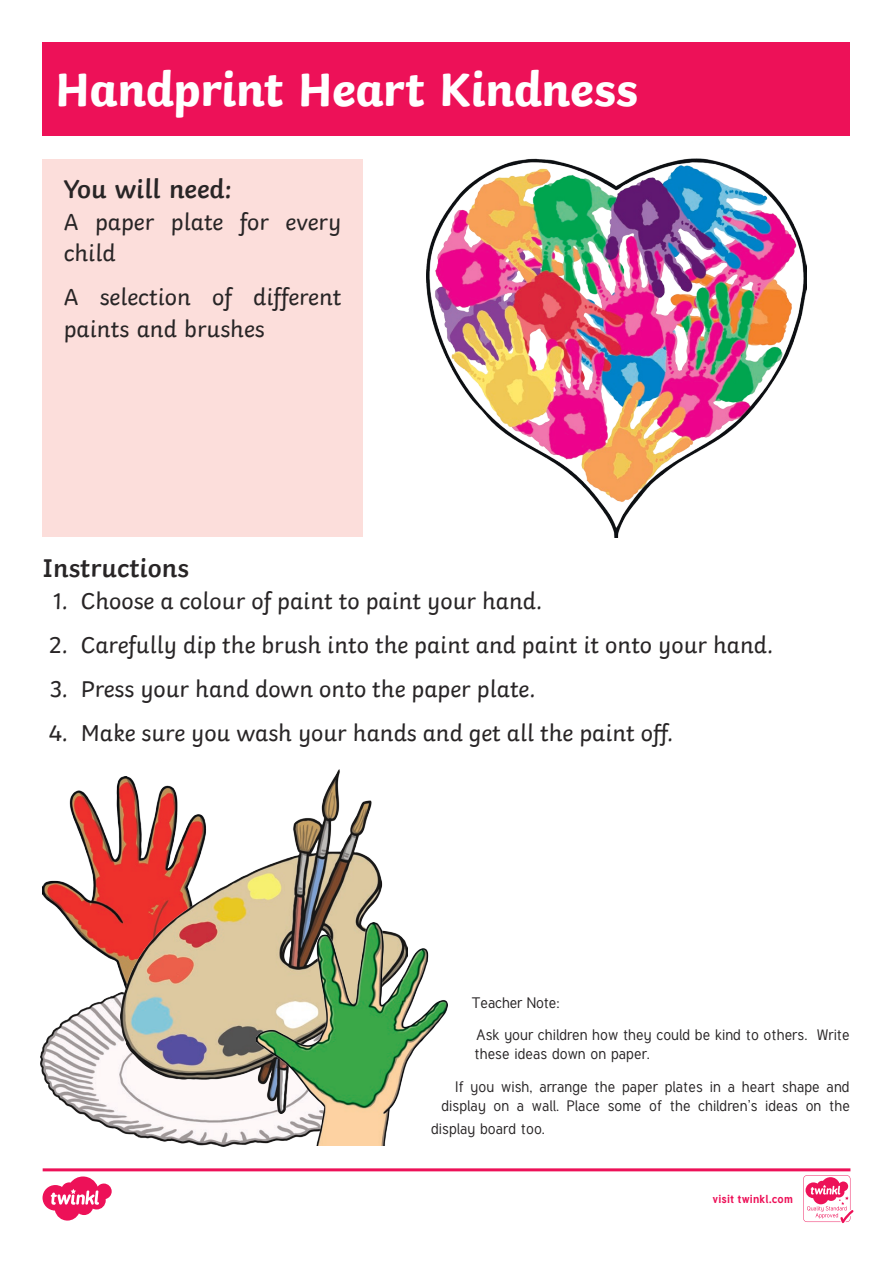
<style>
.page{position:relative;width:893px;height:1263px;background:#fff}
.page>*{position:absolute;margin:0;border:0;box-sizing:border-box;transform-origin:0 0}
.Heading_1{font:700 49.5px "Twinkl";letter-spacing:-.01em;color:#fff}
.Heading_2{font:600 27px "Twinkl";color:#282526}
.KS1_Body_Copy{font:24px/31.5px "Twinkl";color:#282526}
.Adult_Body_Copy{font:15px/19.5px "Tuffy";letter-spacing:.01em;color:#282526}
.t1{font:700 11.4px "Tuffy";letter-spacing:.015em;color:#ed1158}
</style>
<div class="page">
<img style="left:43px;top:778px;width:77px;height:195px">
<div style="left:42px;top:43px;width:808px;height:93px;background:#ed1158"></div>
<div style="left:42px;top:159px;width:321px;height:377px;background:#fcdedb"></div>
<img style="left:427px;top:159px;width:379px;height:379px">
<img style="left:41px;top:992px;width:344px;height:154px">
<img style="left:120px;top:769px;width:263px;height:345px">
<img style="left:256px;top:922px;width:192px;height:223px">
<svg style="left:43px;top:1168px;width:810px;height:55px"></svg>
<p class="Heading_1" style="left:55px;top:48px;width:584px">Handprint Heart Kindness</p>
<p class="Heading_2" style="left:64px;top:167px;width:170px">You will need:</p>
<p class="KS1_Body_Copy" style="left:64px;top:204px;width:279px">A paper plate for every child</p>
<p class="KS1_Body_Copy" style="left:64px;top:279px;width:279px">A selection of different paints and brushes</p>
<p class="Heading_2" style="left:43px;top:547px;width:148px">Instructions</p>
<p class="KS1_Body_Copy" style="left:53px;top:583px;width:491px">1. Choose a colour of paint to paint your hand.</p>
<p class="KS1_Body_Copy" style="left:49px;top:627px;width:726px">2. Carefully dip the brush into the paint and paint it onto your hand.</p>
<p class="KS1_Body_Copy" style="left:50px;top:671px;width:487px">3. Press your hand down onto the paper plate.</p>
<p class="KS1_Body_Copy" style="left:49px;top:715px;width:626px">4. Make sure you wash your hands and get all the paint off.</p>
<p class="Adult_Body_Copy" style="left:471px;top:993px;width:89px">Teacher Note:</p>
<p class="Adult_Body_Copy" style="left:474px;top:1025px;width:377px">Ask your children how they could be kind to others. Write these ideas down on paper.</p>
<p class="Adult_Body_Copy" style="left:441px;top:1077px;width:410px;text-align:right">If you wish, arrange the paper plates in a heart shape and display on a wall. Place some of the children’s ideas on the</p>
<p class="Adult_Body_Copy" style="left:431px;top:1119px;width:115px">display board too.</p>
<p class="t1" style="left:712px;top:1190px;width:82px">visit twinkl.com</p>
</div>
